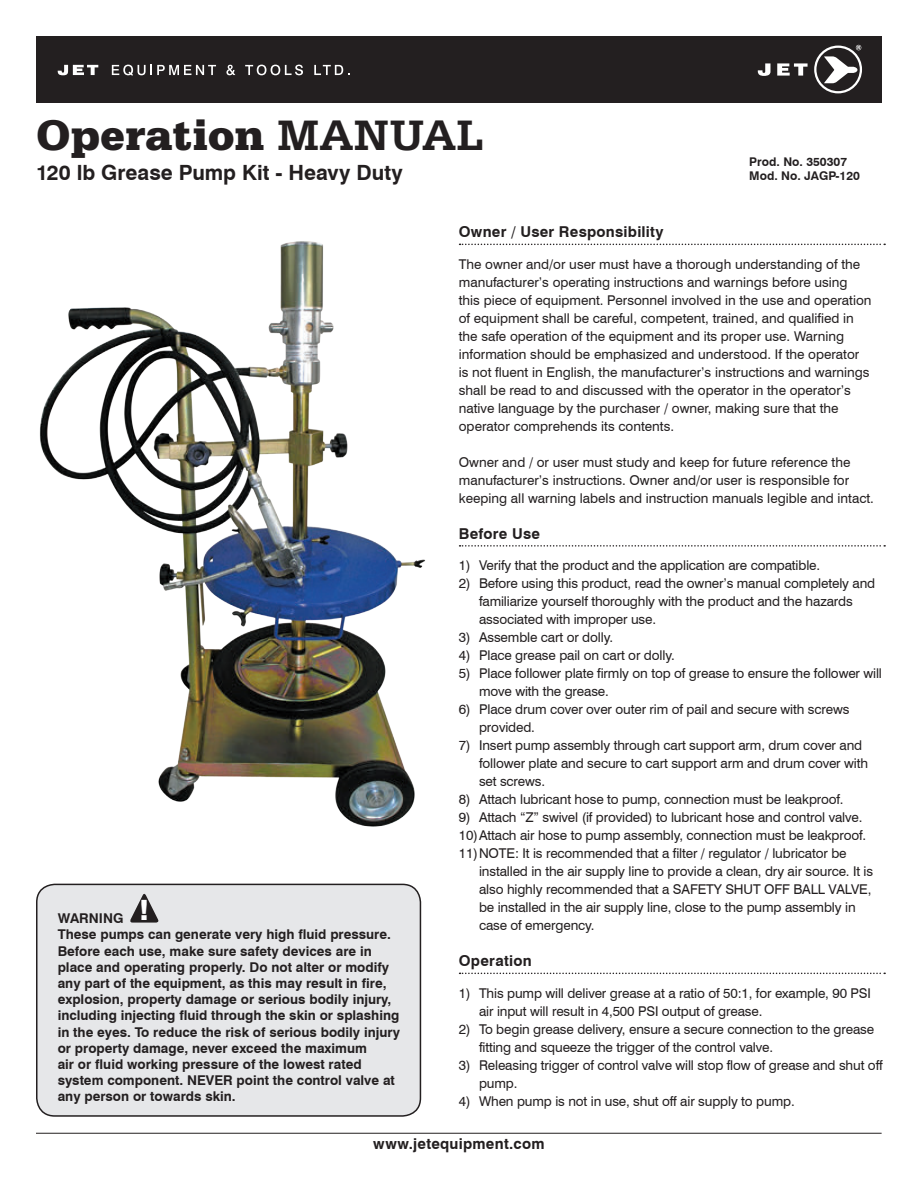
<style>
.page{position:relative;width:918px;height:1188px;background:#fff}
.page>*{position:absolute;margin:0;border:0;box-sizing:border-box;transform-origin:0 0}
.t1{font:900 45px "Serifa BT";letter-spacing:-.005em;color:#231f20}
.t2{font:700 expanded 28.05px "Swiss 721 BT";color:#fff}
.t3{font:700 21px "Swiss 721 BT";color:#231f20}
.t4{font:700 15px "Swiss 721 BT";letter-spacing:.02em;color:#231f20}
.Body{font:13.5px/18px "Swiss 721 BT";letter-spacing:-.01em;color:#231f20}
.t5{font:700 13.5px/16.2px "Swiss 721 BT";color:#231f20}
.t6{font:700 12px "Swiss 721 BT";color:#231f20}
.s1{font-weight:700}
</style>
<div class="page">
<svg style="left:460px;top:244px;width:425px;height:1px"></svg>
<svg style="left:460px;top:545px;width:425px;height:2px"></svg>
<svg style="left:460px;top:973px;width:425px;height:1px"></svg>
<div style="left:36px;top:36px;width:846px;height:67px;background:#231f20"></div>
<div style="left:814px;top:46px;width:48px;height:47px;border:2px solid #fff;border-radius:50%"></div>
<svg style="left:824px;top:56px;width:34px;height:27px"></svg>
<svg style="left:758px;top:63px;width:12px;height:13px"></svg>
<svg style="left:777px;top:63px;width:31px;height:13px"></svg>
<svg style="left:856px;top:45px;width:5px;height:5px"></svg>
<svg style="left:58px;top:65px;width:40px;height:10px"></svg>
<svg style="left:112px;top:65px;width:104px;height:11px"></svg>
<svg style="left:226px;top:65px;width:9px;height:10px"></svg>
<svg style="left:245px;top:65px;width:58px;height:10px"></svg>
<svg style="left:314px;top:65px;width:36px;height:10px"></svg>
<hr style="left:36px;top:1133px;width:846px;height:1px;background:#231f20">
<img style="left:39px;top:241px;width:387px;height:586px">
<div style="left:37px;top:884px;width:383px;height:232px;background:#e6e7e9;border-radius:18px"></div>
<div style="left:36px;top:884px;width:385px;height:233px;border:2px solid #231f20;border-radius:18px"></div>
<svg style="left:130px;top:893px;width:29px;height:30px"></svg>
<p class="t1" style="left:36px;top:107px;width:449px">Operation <span class="s1">MANUAL</span></p>
<p class="t3" style="left:36px;top:160px;width:368px">120 lb Grease Pump Kit - Heavy Duty</p>
<p class="t6" style="left:749px;top:154px;width:99px">Prod. No. 350307</p>
<p class="t6" style="left:749px;top:169px;width:112px">Mod. No. JAGP-120</p>
<p class="t2" style="left:139px;top:893px;width:12px">!</p>
<p class="t5" style="left:58px;top:910px;width:67px">WARNING</p>
<p class="t5" style="left:58px;top:926px;width:335px">These pumps can generate very high fluid pressure.<br>Before each use, make sure safety devices are in place and operating properly. Do not alter or modify any part of the equipment, as this may result in fire,</p>
<p class="t5" style="left:58px;top:991px;width:344px">explosion, property damage or serious bodily injury, including injecting fluid through the skin or splashing in the eyes. To reduce the risk of serious bodily injury or property damage, never exceed the maximum</p>
<p class="t5" style="left:58px;top:1056px;width:339px">air or fluid working pressure of the lowest rated system component. NEVER point the control valve at any person or towards skin.</p>
<p class="t4" style="left:459px;top:223px;width:206px">Owner / User Responsibility</p>
<p class="Body" style="left:459px;top:255px;width:414px">The owner and/or user must have a thorough understanding of the manufacturer’s operating instructions and warnings before using this piece of equipment. Personnel involved in the use and operation of equipment shall be careful, competent, trained, and qualified in the safe operation of the equipment and its proper use. Warning information should be emphasized and understood. If the operator is not fluent in English, the manufacturer’s instructions and warnings shall be read to and discussed with the operator in the operator’s native language by the purchaser / owner, making sure that the operator comprehends its contents.</p>
<p class="Body" style="left:459px;top:453px;width:417px">Owner and / or user must study and keep for future reference the manufacturer’s instructions. Owner and/or user is responsible for keeping all warning labels and instruction manuals legible and intact.</p>
<p class="t4" style="left:459px;top:524px;width:83px">Before Use</p>
<p class="Body" style="left:459px;top:556px;width:363px">1) Verify that the product and the application are compatible.</p>
<p class="Body" style="left:479px;top:574px;width:398px;text-indent:-20px">2) Before using this product, read the owner’s manual completely and familiarize yourself thoroughly with the product and the hazards associated with improper use.</p>
<p class="Body" style="left:459px;top:628px;width:156px">3) Assemble cart or dolly.</p>
<p class="Body" style="left:459px;top:646px;width:217px">4) Place grease pail on cart or dolly.</p>
<p class="Body" style="left:479px;top:664px;width:404px;text-indent:-20px">5) Place follower plate firmly on top of grease to ensure the follower will move with the grease.</p>
<p class="Body" style="left:479px;top:700px;width:372px;text-indent:-20px">6) Place drum cover over outer rim of pail and secure with screws provided.</p>
<p class="Body" style="left:479px;top:736px;width:391px;text-indent:-20px">7) Insert pump assembly through cart support arm, drum cover and follower plate and secure to cart support arm and drum cover with set screws.</p>
<p class="Body" style="left:459px;top:790px;width:386px">8) Attach lubricant hose to pump, connection must be leakproof.</p>
<p class="Body" style="left:459px;top:808px;width:405px">9) Attach “Z” swivel (if provided) to lubricant hose and control valve.</p>
<p class="Body" style="left:459px;top:826px;width:409px">10)Attach air hose to pump assembly, connection must be leakproof.</p>
<p class="Body" style="left:479px;top:844px;width:396px;text-indent:-20px">11)NOTE: It is recommended that a filter / regulator / lubricator be installed in the air supply line to provide a clean, dry air source. It is also highly recommended that a SAFETY SHUT OFF BALL VALVE, be installed in the air supply line, close to the pump assembly in case of emergency.</p>
<p class="t4" style="left:459px;top:952px;width:75px">Operation</p>
<p class="Body" style="left:479px;top:984px;width:393px;text-indent:-20px">1) This pump will deliver grease at a ratio of 50:1, for example, 90 PSI air input will result in 4,500 PSI output of grease.</p>
<p class="Body" style="left:479px;top:1020px;width:397px;text-indent:-20px">2) To begin grease delivery, ensure a secure connection to the grease fitting and squeeze the trigger of the control valve.</p>
<p class="Body" style="left:479px;top:1056px;width:405px;text-indent:-20px">3) Releasing trigger of control valve will stop flow of grease and shut off pump.</p>
<p class="Body" style="left:459px;top:1092px;width:337px">4) When pump is not in use, shut off air supply to pump.</p>
<p class="t4" style="left:373px;top:1135px;width:173px">www.jetequipment.com</p>
</div>
